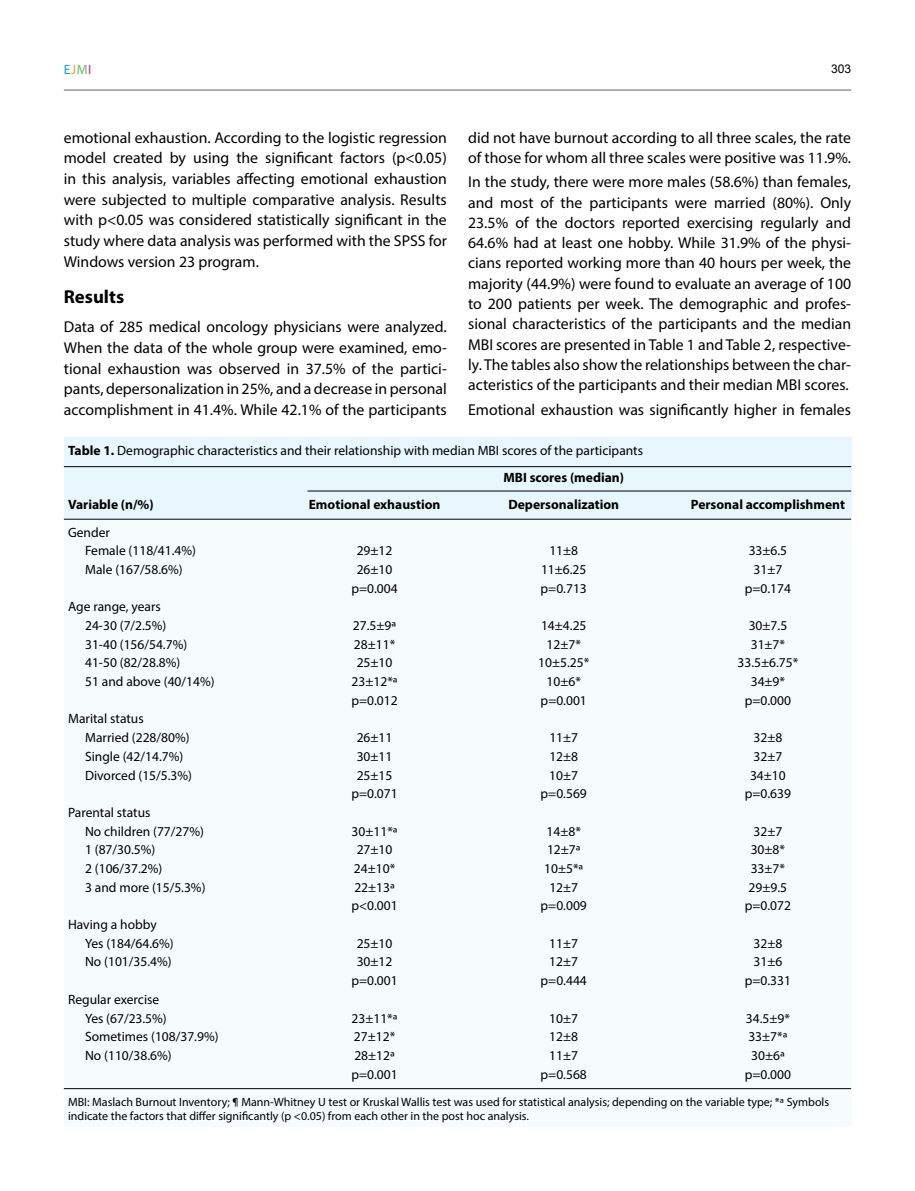
<style>
.page{position:relative;width:915px;height:1191px;background:#fff}
.page>*{position:absolute;margin:0;border:0;box-sizing:border-box;transform-origin:0 0}
.t1{font:700 18.75px "Myriad Pro";color:#000}
.t2{font:15.75px/20.2px "Myriad Pro";color:#000;text-align:justify}
.t3{font:13.5px/18.8px "Myriad Pro";color:#000}
.t4{font:700 13.5px "Myriad Pro";color:#000}
.t5{font:13.5px "Myriad Pro";color:#00a3d3}
.t6{font:12px/14.4px "Myriad Pro";color:#000}
.t7{font:12px "Arial";color:#000}
.s1{color:#f8991f}
.s2{color:#5ebd72}
.s3{color:#eb138b}
.s4{font-weight:700}
</style>
<div class="page">
<hr style="left:64px;top:89px;width:786px;height:2px;background:#939598">
<div style="left:64px;top:437px;width:786px;height:690px;background:#f6fbfe"></div>
<div style="left:64px;top:437px;width:786px;height:81px;background:#e8f6fd"></div>
<hr style="left:64px;top:519px;width:786px;height:1px;background:#000">
<hr style="left:64px;top:1088px;width:786px;height:1px;background:#000">
<hr style="left:307px;top:491px;width:543px;height:1px;background:#000">
<hr style="left:64px;top:466px;width:786px;height:1px;background:#000">
<p class="t5" style="left:64px;top:61px;width:29px">E<span class="s1">J</span><span class="s2">M</span><span class="s3">I</span></p>
<p class="t7" style="left:830px;top:60px;width:22px">303</p>
<p class="t2" style="left:468px;top:127px;width:384px">did not have burnout according to all three scales, the rate of those for whom all three scales were positive was 11.9%.</p>
<p class="t2" style="left:468px;top:172px;width:384px">In the study, there were more males (58.6%) than females, and most of the participants were married (80%). Only 23.5% of the doctors reported exercising regularly and 64.6% had at least one hobby. While 31.9% of the physi&shy;cians reported working more than 40 hours per week, the majority (44.9%) were found to evaluate an average of 100 to 200 patients per week. The demographic and profes&shy;sional characteristics of the participants and the median MBI scores are presented in Table 1 and Table 2, respective&shy;ly. The tables also show the relationships between the char&shy;acteristics of the participants and their median MBI scores.</p>
<p class="t2" style="left:468px;top:399px;width:384px">Emotional exhaustion was significantly higher in females</p>
<p class="t3" style="left:68px;top:441px;width:576px"><span class="s4">Table 1.</span> Demographic characteristics and their relationship with median MBI scores of the participants</p>
<p class="t4" style="left:503px;top:469px;width:122px">MBI scores (median)</p>
<p class="t4" style="left:68px;top:496px;width:87px">Variable (n/%)</p>
<p class="t4" style="left:308px;top:496px;width:133px">Emotional exhaustion</p>
<p class="t4" style="left:508px;top:496px;width:112px">Depersonalization</p>
<p class="t4" style="left:690px;top:496px;width:156px">Personal accomplishment</p>
<p class="t3" style="left:85px;top:522px;width:112px;text-indent:-17px">Gender<br>Female (118/41.4%)</p>
<p class="t2" style="left:64px;top:127px;width:384px;line-height:20.7px">emotional exhaustion. According to the logistic regression model created by using the significant factors (p&lt;0.05) in this analysis, variables affecting emotional exhaustion were subjected to multiple comparative analysis. Results with p&lt;0.05 was considered statistically significant in the study where data analysis was performed with the SPSS for Windows version 23 program.</p>
<p class="t1" style="left:64px;top:285px;width:62px">Results</p>
<p class="t2" style="left:64px;top:316px;width:384px;line-height:20.7px">Data of 285 medical oncology physicians were analyzed.<br>When the data of the whole group were examined, emo&shy;tional exhaustion was observed in 37.5% of the partici&shy;pants, depersonalization in 25%, and a decrease in personal accomplishment in 41.4%. While 42.1% of the participants</p>
<p class="t3" style="left:356px;top:541px;width:37px">29±12</p>
<p class="t3" style="left:549px;top:541px;width:30px">11±8</p>
<p class="t3" style="left:748px;top:541px;width:40px">33±6.5</p>
<p class="t3" style="left:85px;top:560px;width:99px">Male (167/58.6%)</p>
<p class="t3" style="left:356px;top:560px;width:37px">26±10</p>
<p class="t3" style="left:541px;top:560px;width:47px">11±6.25</p>
<p class="t3" style="left:753px;top:560px;width:30px">31±7</p>
<p class="t3" style="left:351px;top:578px;width:48px">p=0.004</p>
<p class="t3" style="left:540px;top:578px;width:48px">p=0.713</p>
<p class="t3" style="left:744px;top:578px;width:48px">p=0.174</p>
<p class="t3" style="left:85px;top:597px;width:83px;text-indent:-17px">Age range, years<br>24-30 (7/2.5%)</p>
<p class="t3" style="left:353px;top:616px;width:45px">27.5±9ª</p>
<p class="t3" style="left:541px;top:616px;width:47px">14±4.25</p>
<p class="t3" style="left:748px;top:616px;width:40px">30±7.5</p>
<p class="t3" style="left:85px;top:634px;width:104px">31-40 (156/54.7%)</p>
<p class="t3" style="left:354px;top:634px;width:43px">28±11*</p>
<p class="t3" style="left:546px;top:634px;width:36px">12±7*</p>
<p class="t3" style="left:750px;top:634px;width:36px">31±7*</p>
<p class="t3" style="left:85px;top:653px;width:97px">41-50 (82/28.8%)</p>
<p class="t3" style="left:356px;top:653px;width:37px">25±10</p>
<p class="t3" style="left:538px;top:653px;width:53px">10±5.25*</p>
<p class="t3" style="left:737px;top:653px;width:62px">33.5±6.75*</p>
<p class="t3" style="left:85px;top:672px;width:131px">51 and above (40/14%)</p>
<p class="t3" style="left:351px;top:672px;width:48px">23±12*ª</p>
<p class="t3" style="left:546px;top:672px;width:36px">10±6*</p>
<p class="t3" style="left:750px;top:672px;width:36px">34±9*</p>
<p class="t3" style="left:351px;top:690px;width:48px">p=0.012</p>
<p class="t3" style="left:540px;top:690px;width:48px">p=0.001</p>
<p class="t3" style="left:744px;top:690px;width:48px">p=0.000</p>
<p class="t3" style="left:85px;top:709px;width:106px;text-indent:-17px">Marital status<br>Married (228/80%)</p>
<p class="t3" style="left:356px;top:728px;width:37px">26±11</p>
<p class="t3" style="left:549px;top:728px;width:30px">11±7</p>
<p class="t3" style="left:753px;top:728px;width:30px">32±8</p>
<p class="t3" style="left:85px;top:746px;width:100px">Single (42/14.7%)</p>
<p class="t3" style="left:356px;top:746px;width:37px">30±11</p>
<p class="t3" style="left:549px;top:746px;width:30px">12±8</p>
<p class="t3" style="left:753px;top:746px;width:30px">32±7</p>
<p class="t3" style="left:85px;top:765px;width:108px">Divorced (15/5.3%)</p>
<p class="t3" style="left:356px;top:765px;width:37px">25±15</p>
<p class="t3" style="left:549px;top:765px;width:30px">10±7</p>
<p class="t3" style="left:749px;top:765px;width:37px">34±10</p>
<p class="t3" style="left:351px;top:784px;width:48px">p=0.071</p>
<p class="t3" style="left:540px;top:784px;width:48px">p=0.569</p>
<p class="t3" style="left:744px;top:784px;width:48px">p=0.639</p>
<p class="t3" style="left:85px;top:803px;width:120px;text-indent:-17px">Parental status<br>No children (77/27%)</p>
<p class="t3" style="left:351px;top:821px;width:48px">30±11*ª</p>
<p class="t3" style="left:546px;top:821px;width:36px">14±8*</p>
<p class="t3" style="left:753px;top:821px;width:30px">32±7</p>
<p class="t3" style="left:85px;top:840px;width:72px">1 (87/30.5%)</p>
<p class="t3" style="left:356px;top:840px;width:37px">27±10</p>
<p class="t3" style="left:547px;top:840px;width:35px">12±7ª</p>
<p class="t3" style="left:750px;top:840px;width:36px">30±8*</p>
<p class="t3" style="left:85px;top:859px;width:79px">2 (106/37.2%)</p>
<p class="t3" style="left:354px;top:859px;width:43px">24±10*</p>
<p class="t3" style="left:544px;top:859px;width:41px">10±5*ª</p>
<p class="t3" style="left:750px;top:859px;width:36px">33±7*</p>
<p class="t3" style="left:85px;top:877px;width:122px">3 and more (15/5.3%)</p>
<p class="t3" style="left:354px;top:877px;width:42px">22±13ª</p>
<p class="t3" style="left:549px;top:877px;width:30px">12±7</p>
<p class="t3" style="left:748px;top:877px;width:40px">29±9.5</p>
<p class="t3" style="left:351px;top:896px;width:48px">p&lt;0.001</p>
<p class="t3" style="left:540px;top:896px;width:48px">p=0.009</p>
<p class="t3" style="left:744px;top:896px;width:48px">p=0.072</p>
<p class="t3" style="left:85px;top:915px;width:90px;text-indent:-17px">Having a hobby<br>Yes (184/64.6%)</p>
<p class="t3" style="left:356px;top:933px;width:37px">25±10</p>
<p class="t3" style="left:549px;top:933px;width:30px">11±7</p>
<p class="t3" style="left:753px;top:933px;width:30px">32±8</p>
<p class="t3" style="left:85px;top:952px;width:88px">No (101/35.4%)</p>
<p class="t3" style="left:356px;top:952px;width:37px">30±12</p>
<p class="t3" style="left:549px;top:952px;width:30px">12±7</p>
<p class="t3" style="left:753px;top:952px;width:30px">31±6</p>
<p class="t3" style="left:351px;top:971px;width:48px">p=0.001</p>
<p class="t3" style="left:540px;top:971px;width:48px">p=0.444</p>
<p class="t3" style="left:744px;top:971px;width:48px">p=0.331</p>
<p class="t3" style="left:85px;top:989px;width:83px;text-indent:-17px">Regular exercise<br>Yes (67/23.5%)</p>
<p class="t3" style="left:351px;top:1008px;width:48px">23±11*ª</p>
<p class="t3" style="left:549px;top:1008px;width:30px">10±7</p>
<p class="t3" style="left:745px;top:1008px;width:46px">34.5±9*</p>
<p class="t3" style="left:85px;top:1027px;width:135px">Sometimes (108/37.9%)</p>
<p class="t3" style="left:354px;top:1027px;width:43px">27±12*</p>
<p class="t3" style="left:549px;top:1027px;width:30px">12±8</p>
<p class="t3" style="left:748px;top:1027px;width:41px">33±7*ª</p>
<p class="t3" style="left:85px;top:1045px;width:88px">No (110/38.6%)</p>
<p class="t3" style="left:354px;top:1045px;width:42px">28±12ª</p>
<p class="t3" style="left:549px;top:1045px;width:30px">11±7</p>
<p class="t3" style="left:750px;top:1045px;width:35px">30±6ª</p>
<p class="t3" style="left:351px;top:1064px;width:48px">p=0.001</p>
<p class="t3" style="left:540px;top:1064px;width:48px">p=0.568</p>
<p class="t3" style="left:744px;top:1064px;width:48px">p=0.000</p>
<p class="t6" style="left:68px;top:1094px;width:762px">MBI: Maslach Burnout Inventory; ¶ Mann-Whitney U test or Kruskal Wallis test was used for statistical analysis; depending on the variable type; *ª Symbols indicate the factors that differ significantly (p &lt;0.05) from each other in the post hoc analysis.</p>
</div>
